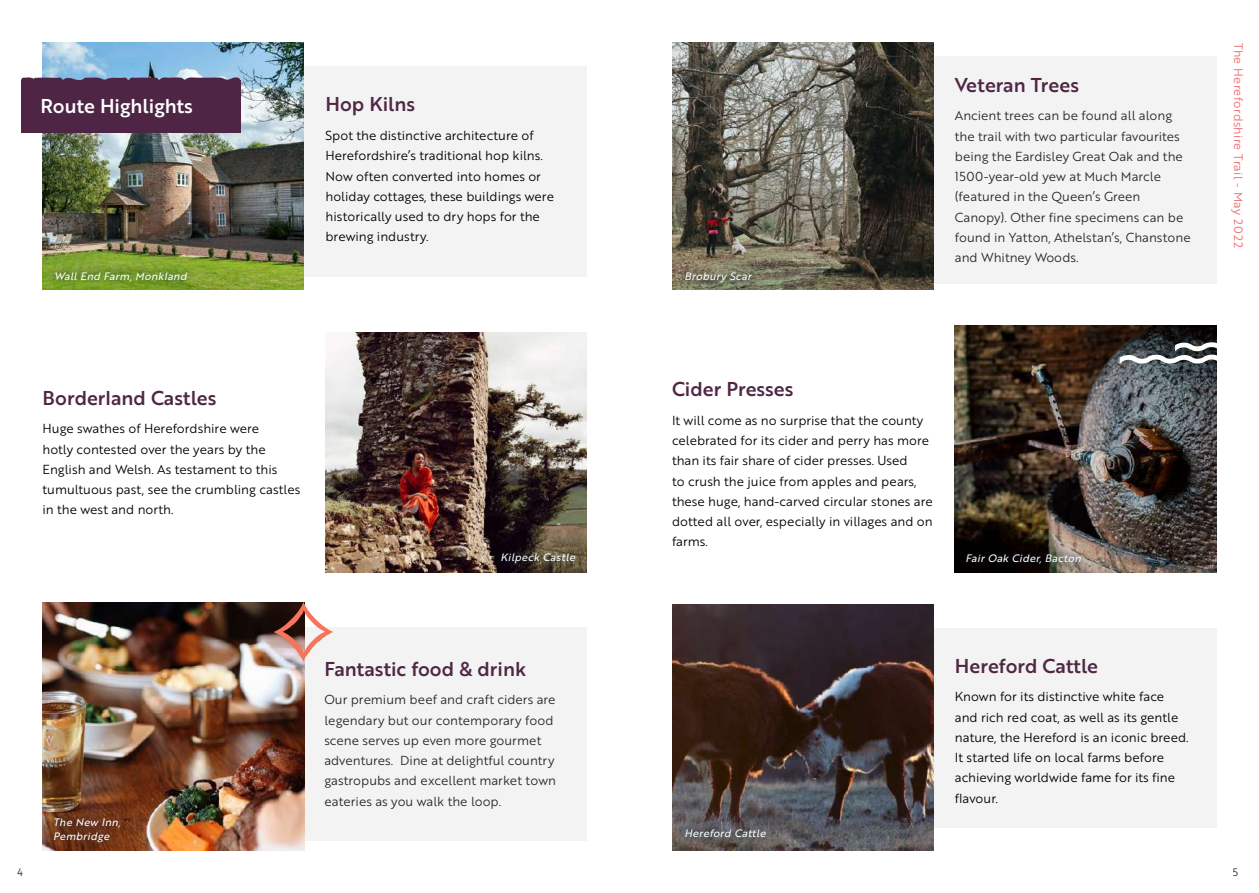
<style>
.page{position:relative;width:1259px;height:893px;background:#fff}
.page>*{position:absolute;margin:0;border:0;box-sizing:border-box;transform-origin:0 0}
.t1{font:19.5px "Brother 1816 Medium";color:#4f2744}
.t2{font:19.5px "Brother 1816 Medium";color:#fff}
.t3{font:12.75px/20.2px "Brother 1816 Book";color:#000}
.t4{font:12.75px/20.2px "Brother 1816 Book";color:#282827}
.t5{font:12px "Brother 1816 Book";letter-spacing:.03em;color:#ed6c6f}
.t6{font:italic 10.5px/13.5px "Brother 1816 Regular";color:#fff}
.t7{font:10.5px "Brother 1816 Book";color:#282827}
</style>
<div class="page">
<div style="left:933px;top:56px;width:283px;height:227px;background:#f3f3f3"></div>
<div style="left:283px;top:66px;width:304px;height:211px;background:#f3f3f3"></div>
<div style="left:910px;top:628px;width:306px;height:199px;background:#f3f3f3"></div>
<img style="left:42px;top:43px;width:262px;height:246px">
<img style="left:955px;top:326px;width:261px;height:246px">
<img style="left:672px;top:604px;width:261px;height:247px">
<img style="left:325px;top:333px;width:262px;height:239px">
<div style="left:677px;top:822px;width:96px;height:23px;background:#0d2b3c;opacity:.75"></div>
<div style="left:493px;top:546px;width:89px;height:25px;background:#0d2b3c;opacity:.75"></div>
<div style="left:958px;top:546px;width:130px;height:25px;background:#0d2b3c;opacity:.75"></div>
<div style="left:48px;top:264px;width:147px;height:25px;background:#0d2b3c;opacity:.75"></div>
<img style="left:672px;top:43px;width:262px;height:246px">
<div style="left:677px;top:264px;width:82px;height:26px;background:#0d2b3c;opacity:.75"></div>
<div style="left:303px;top:627px;width:283px;height:213px;background:#f3f3f3"></div>
<img style="left:43px;top:602px;width:261px;height:248px">
<div style="left:46px;top:810px;width:80px;height:39px;background:#0d2b3c;opacity:.75"></div>
<svg style="left:1119px;top:342px;width:98px;height:22px"></svg>
<svg style="left:21px;top:76px;width:219px;height:4px"></svg>
<div style="left:21px;top:80px;width:219px;height:52px;background:#4e2545"></div>
<svg style="left:274px;top:602px;width:59px;height:60px"></svg>
<h1 class="t2" style="left:41px;top:91px;width:154px">Route Highlights</h1>
<h1 class="t1" style="left:325px;top:90px;width:91px">Hop Kilns</h1>
<p class="t3" style="left:325px;top:125px;width:230px">Spot the distinctive architecture of Herefordshire’s traditional hop kilns.<br>Now often converted into homes or holiday cottages, these buildings were historically used to dry hops for the brewing industry.</p>
<p class="t6" style="left:54px;top:269px;width:137px">WallEnd Farm,Monkland</p>
<p class="t6" style="left:684px;top:269px;width:71px">Brobury Scar</p>
<h1 class="t1" style="left:955px;top:70px;width:126px">Veteran Trees</h1>
<p class="t4" style="left:955px;top:105px;width:237px">Ancient trees can be found all along the trail with two particular favourites being the Eardisley Great Oak and the 1500-year-old yew at Much Marcle (featured in the Queen’s Green Canopy). Other fine specimens can be found in Yatton, Athelstan’s, Chanstone and Whitney Woods.</p>
<h1 class="t1" style="left:43px;top:383px;width:175px">Borderland Castles</h1>
<p class="t3" style="left:43px;top:418px;width:259px">Huge swathes of Herefordshire were<br>hotly contested over the years by the English and Welsh. As testament to this tumultuous past, see the crumbling castles in the west and north.</p>
<h1 class="t1" style="left:672px;top:374px;width:123px">Cider Presses</h1>
<p class="t3" style="left:672px;top:410px;width:262px">It will come as no surprise that the county celebrated for its cider and perry has more than its fair share of cider presses. Used<br>to crush the juice from apples and pears, these huge, hand-carved circular stones are dotted all over, especially in villages and on farms.</p>
<p class="t6" style="left:500px;top:550px;width:79px">Kilpeck Castle</p>
<p class="t6" style="left:965px;top:551px;width:120px">FairOak Cider,Bacton</p>
<p class="t6" style="left:53px;top:815px;width:72px">The New Inn,<br>Pembridge</p>
<h1 class="t1" style="left:324px;top:654px;width:203px">Fantastic food &amp; drink</h1>
<p class="t4" style="left:324px;top:689px;width:233px">Our premium beef and craft ciders are legendary but our contemporary food scene serves up even more gourmet adventures. Dine at delightful country gastropubs and excellent market town eateries as you walk the loop.</p>
<p class="t6" style="left:684px;top:826px;width:86px">Hereford Cattle</p>
<h1 class="t1" style="left:955px;top:651px;width:145px">Hereford Cattle</h1>
<p class="t3" style="left:955px;top:686px;width:235px">Known for its distinctive white face and rich red coat, as well as its gentle nature, the Hereford is an iconic breed.<br>It started life on local farms before achieving worldwide fame for its fine flavour.</p>
<p class="t5" style="left:1247px;top:43px;width:206px;rotate:90deg">The Herefordshire Trail - May 2022</p>
<p class="t7" style="left:17px;top:865px;width:7px">4</p>
<p class="t7" style="left:1232px;top:865px;width:7px">5</p>
</div>
